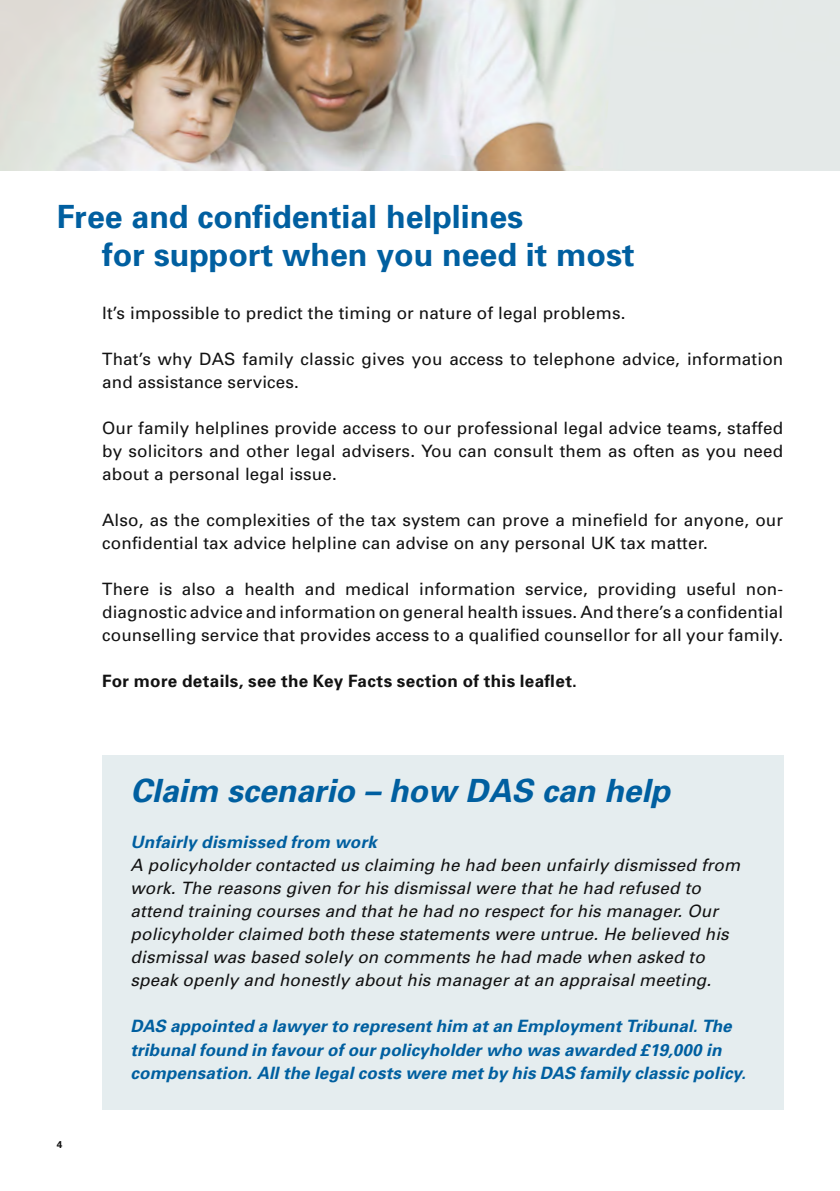
<style>
.page{position:relative;width:840px;height:1191px;background:#fff}
.page>*{position:absolute;margin:0;border:0;box-sizing:border-box;transform-origin:0 0}
.t1{font:700 32px/38px "Univers";color:#005fa0}
.t2{font:italic 700 32px "Univers";color:#005fa0}
.t3{font:17px/23px "Univers";letter-spacing:.01em;color:#121212}
.t4{font:italic 17px/23px "Univers";letter-spacing:.01em;color:#121212}
.t5{font:italic 700 17px/23px "Univers";letter-spacing:.01em;color:#005fa0}
.t6{font:700 17px "Univers";letter-spacing:.02em;color:#121212}
.t7{font:700 10px "Univers";color:#121212}
</style>
<div class="page">
<img style="left:0;top:0;width:839px;height:170px">
<div style="left:102px;top:755px;width:680px;height:355px;background:#e5edef"></div>
<h1 class="t1" style="left:102px;top:198px;width:533px;text-indent:-45px">Free and confidential helplines<br>for support when you need it most</h1>
<p class="t3" style="left:102px;top:302px;width:524px">It’s impossible to predict the timing or nature of legal problems.</p>
<p class="t3" style="left:102px;top:348px;width:682px">That’s why DAS family classic gives you access to telephone advice, information and assistance services.</p>
<p class="t3" style="left:102px;top:417px;width:682px;text-align:justify">Our family helplines provide access to our professional legal advice teams, staffed by solicitors and other legal advisers. You can consult them as often as you need about a personal legal issue.</p>
<p class="t3" style="left:102px;top:509px;width:682px">Also, as the complexities of the tax system can prove a minefield for anyone, our confidential tax advice helpline can advise on any personal UK tax matter.</p>
<p class="t3" style="left:102px;top:578px;width:682px;text-align:justify">There is also a health and medical information service, providing useful non&shy;diagnostic advice and information on general health issues. And there’s a confidential counselling service that provides access to a qualified counsellor for all your family.</p>
<p class="t6" style="left:102px;top:671px;width:476px">For more details, see the Key Facts section of this leaflet.</p>
<p class="t7" style="left:57px;top:1138px;width:7px">4</p>
<h1 class="t2" style="left:130px;top:771px;width:540px">Claim scenario – how DAS can help</h1>
<p class="t5" style="left:130px;top:831px;width:248px">Unfairly dismissed from work</p>
<p class="t4" style="left:130px;top:854px;width:611px">A policyholder contacted us claiming he had been unfairly dismissed from work. The reasons given for his dismissal were that he had refused to attend training courses and that he had no respect for his manager. Our policyholder claimed both these statements were untrue. He believed his dismissal was based solely on comments he had made when asked to speak openly and honestly about his manager at an appraisal meeting.</p>
<p class="t5" style="left:130px;top:1015px;width:616px">DAS appointed a lawyer to represent him at an Employment Tribunal. The tribunal found in favour of our policyholder who was awarded £19,000 in compensation. All the legal costs were met by his DAS family classic policy.</p>
</div>
